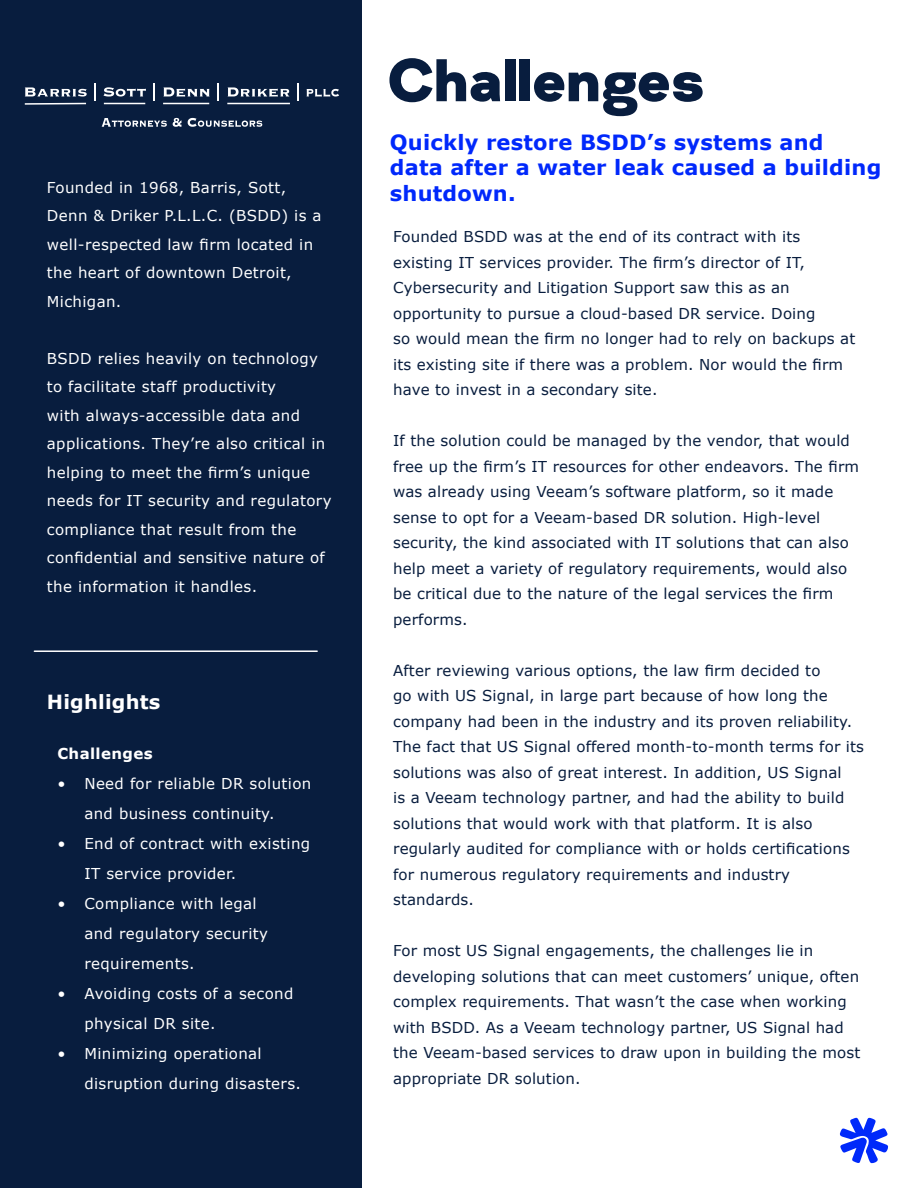
<style>
.page{position:relative;width:918px;height:1188px;background:#fff}
.page>*{position:absolute;margin:0;border:0;box-sizing:border-box;transform-origin:0 0}
.t1{font:60px "Gabriel Sans Black";letter-spacing:.005em;color:#081d3e}
.wrong{font:700 21px/25.2px "Verdana";letter-spacing:.01em;color:#0028fb}
.subheader{font:700 19.5px "Verdana";letter-spacing:.01em;color:#fff}
.body{font:15px/25.5px "Verdana";letter-spacing:.01em;color:#081d3e}
.t2{font:15px/28.5px "Verdana";letter-spacing:.025em;color:#fff}
.t3{font:700 15px "Verdana";letter-spacing:.025em;color:#fff}
</style>
<div class="page">
<div style="left:0;top:0;width:362px;height:1188px;background:#081d3e"></div>
<hr style="left:34px;top:650px;width:283px;height:2px;background:#fff">
<svg style="left:840px;top:1118px;width:48px;height:45px"></svg>
<svg style="left:25px;top:87px;width:62px;height:10px"></svg>
<svg style="left:94px;top:84px;width:2px;height:17px"></svg>
<svg style="left:104px;top:87px;width:42px;height:10px"></svg>
<svg style="left:153px;top:84px;width:2px;height:17px"></svg>
<svg style="left:163px;top:87px;width:47px;height:10px"></svg>
<svg style="left:218px;top:84px;width:1px;height:17px"></svg>
<svg style="left:228px;top:87px;width:61px;height:10px"></svg>
<svg style="left:297px;top:84px;width:2px;height:17px"></svg>
<svg style="left:306px;top:89px;width:33px;height:8px"></svg>
<hr style="left:25px;top:103px;width:61px;height:2px;background:#fff">
<hr style="left:104px;top:103px;width:41px;height:1px;background:#fff">
<hr style="left:163px;top:103px;width:46px;height:1px;background:#fff">
<hr style="left:227px;top:103px;width:63px;height:1px;background:#fff">
<svg style="left:102px;top:118px;width:65px;height:9px"></svg>
<svg style="left:173px;top:118px;width:8px;height:9px"></svg>
<svg style="left:188px;top:118px;width:74px;height:9px"></svg>
<p class="t2" style="left:47px;top:173px;width:276px">Founded in 1968, Barris, Sott,<br>Denn &amp; Driker P.L.L.C. (BSDD) is a well-respected law firm located in the heart of downtown Detroit,</p>
<p class="t2" style="left:47px;top:287px;width:76px">Michigan.</p>
<p class="t2" style="left:47px;top:344px;width:286px">BSDD relies heavily on technology to facilitate staff productivity<br>with always-accessible data and applications. They’re also critical in helping to meet the firm’s unique needs for IT security and regulatory compliance that result from the confidential and sensitive nature of the information it handles.</p>
<p class="subheader" style="left:47px;top:690px;width:115px">Highlights</p>
<p class="t3" style="left:57px;top:744px;width:97px">Challenges</p>
<p class="t2" style="left:84px;top:769px;width:228px;line-height:30px;text-indent:-27px">• Need for reliable DR solution and business continuity.</p>
<p class="t2" style="left:84px;top:829px;width:227px;line-height:30px;text-indent:-27px">• End of contract with existing<br>IT service provider.</p>
<p class="t2" style="left:84px;top:889px;width:185px;line-height:30px;text-indent:-27px">• Compliance with legal and regulatory security requirements.</p>
<p class="t2" style="left:84px;top:979px;width:210px;line-height:30px;text-indent:-27px">• Avoiding costs of a second physical DR site.</p>
<p class="t2" style="left:84px;top:1039px;width:218px;line-height:30px;text-indent:-27px">• Minimizing operational disruption during disasters.</p>
<p class="t1" style="left:390px;top:44px;width:317px">Challenges</p>
<p class="wrong" style="left:390px;top:130px;width:493px">Quickly restore BSDD’s systems and data after a water leak caused a building shutdown.</p>
<p class="body" style="left:393px;top:224px;width:424px">Founded BSDD was at the end of its contract with its existing IT services provider. The firm’s director of IT, Cybersecurity and Litigation Support saw this as an opportunity to pursue a cloud-based DR service. Doing</p>
<p class="body" style="left:393px;top:326px;width:464px">so would mean the firm no longer had to rely on backups at its existing site if there was a problem. Nor would the firm have to invest in a secondary site.</p>
<p class="body" style="left:393px;top:428px;width:468px">If the solution could be managed by the vendor, that would free up the firm’s IT resources for other endeavors. The firm was already using Veeam’s software platform, so it made sense to opt for a Veeam-based DR solution. High-level security, the kind associated with IT solutions that can also help meet a variety of regulatory requirements, would also be critical due to the nature of the legal services the firm performs.</p>
<p class="body" style="left:393px;top:658px;width:472px">After reviewing various options, the law firm decided to<br>go with US Signal, in large part because of how long the company had been in the industry and its proven reliability.<br>The fact that US Signal offered month-to-month terms for its solutions was also of great interest. In addition, US Signal<br>is a Veeam technology partner, and had the ability to build solutions that would work with that platform. It is also</p>
<p class="body" style="left:393px;top:836px;width:458px">regularly audited for compliance with or holds certifications for numerous regulatory requirements and industry standards.</p>
<p class="body" style="left:393px;top:938px;width:469px">For most US Signal engagements, the challenges lie in developing solutions that can meet customers’ unique, often complex requirements. That wasn’t the case when working with BSDD. As a Veeam technology partner, US Signal had the Veeam-based services to draw upon in building the most appropriate DR solution.</p>
</div>
